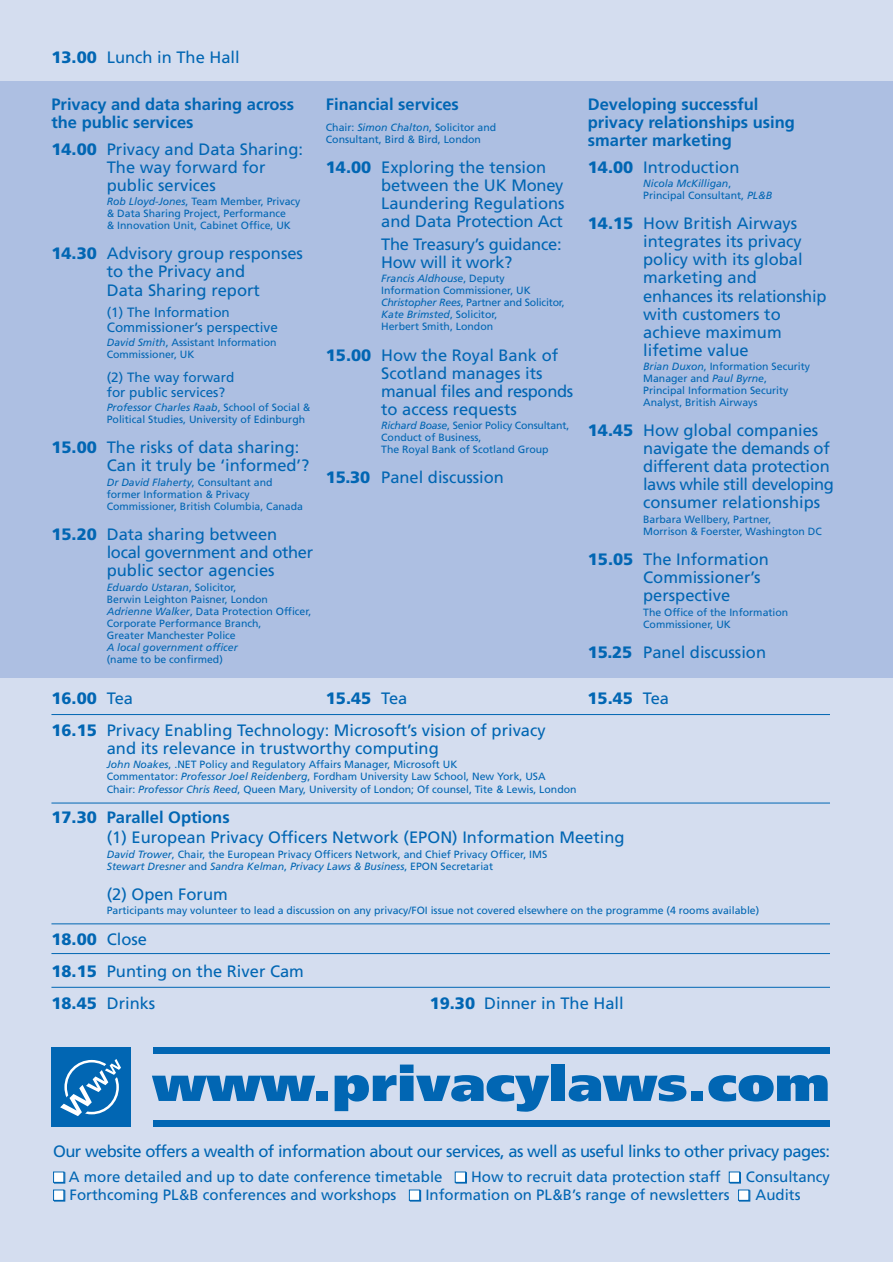
<style>
.page{position:relative;width:893px;height:1262px;background:#fff}
.page>*{position:absolute;margin:0;border:0;box-sizing:border-box;transform-origin:0 0}
.t1{font:900 48.45px "Frutiger";color:#0166b3;scale:1.12 1}
.t2{font:16.5px/18px "Frutiger";color:#0166b3}
.t3{font:700 16.5px/18px "Frutiger";color:#0166b3}
.t4{font:16.5px "Frutiger";letter-spacing:-.03em;color:#0166b3}
.t5{font:900 16.5px "Frutiger";color:#0166b3}
.t6{font:15px "Frutiger";color:#0166b3}
.t7{font:13.5px/15px "Frutiger";color:#0166b3}
.t8{font:10.5px/12px "Frutiger";color:#0166b3}
.t9{font:italic 10.5px "Frutiger";color:#0166b3}
.s1{font-weight:900}
.s2{font-style:italic}
.s3{font-weight:400}
.s4{font-weight:700}
</style>
<div class="page">
<div style="left:0;top:0;width:892px;height:1261px;background:#d4ddef"></div>
<div style="left:0;top:82px;width:892px;height:596px;background:#adbfe2"></div>
<hr style="left:51px;top:953px;width:779px;height:1px;background:#0166b3">
<hr style="left:51px;top:987px;width:779px;height:1px;background:#0166b3">
<hr style="left:51px;top:923px;width:779px;height:1px;background:#0166b3">
<hr style="left:51px;top:714px;width:779px;height:1px;background:#0166b3">
<hr style="left:51px;top:802px;width:779px;height:1px;background:#0166b3">
<div style="left:51px;top:1047px;width:80px;height:79px;background:#0166b3"></div>
<div style="left:153px;top:1120px;width:677px;height:6px;background:#0166b3"></div>
<div style="left:153px;top:1047px;width:677px;height:6px;background:#0166b3"></div>
<svg style="left:60px;top:1059px;width:61px;height:57px"></svg>
<h2 class="t2" style="left:51px;top:50px;width:190px"><span class="s1">13.00</span> Lunch in The Hall</h2>
<h2 class="t3" style="left:588px;top:97px;width:208px">Developing successful privacy relationships using smarter marketing</h2>
<h2 class="t2" style="left:588px;top:160px;width:153px"><span class="s1">14.00</span> Introduction</h2>
<p class="t8" style="left:643px;top:178px;width:130px"><span class="s2">Nicola McKilligan</span>,<br>Principal Consultant, <span class="s2">PL&amp;B</span></p>
<h2 class="t2" style="left:643px;top:216px;width:185px;text-indent:-55px"><span class="s1">14.15</span> How British Airways integrates its privacy policy with its global marketing and enhances its relationship with customers to achieve maximum lifetime value</h2>
<p class="t8" style="left:643px;top:361px;width:168px"><span class="s2">Brian Duxon</span>, Information Security<br>Manager and <span class="s2">Paul Byrne</span>,<br>Principal Information Security<br>Analyst, British Airways</p>
<h2 class="t2" style="left:643px;top:423px;width:192px;text-indent:-55px"><span class="s1">14.45</span> How global companies navigate the demands of different data protection laws while still developing consumer relationships</h2>
<p class="t8" style="left:643px;top:514px;width:180px">Barbara Wellbery, Partner,<br>Morrison &amp; Foerster, Washington DC</p>
<h2 class="t2" style="left:643px;top:552px;width:127px;text-indent:-55px"><span class="s1">15.05</span> The Information<br>Commissioner’s perspective</h2>
<p class="t8" style="left:643px;top:607px;width:147px">The Office of the Information<br>Commissioner, UK</p>
<h2 class="t2" style="left:588px;top:645px;width:180px"><span class="s1">15.25</span> Panel discussion</h2>
<h2 class="t3" style="left:51px;top:97px;width:244px">Privacy and data sharing across the public services</h2>
<h2 class="t2" style="left:107px;top:142px;width:198px;text-indent:-55px"><span class="s1">14.00</span> Privacy and Data Sharing:<br>The way forward for public services</h2>
<p class="t8" style="left:107px;top:196px;width:195px"><span class="s2">Rob Lloyd-Jones</span>, Team Member, Privacy &amp; Data Sharing Project, Performance<br>&amp; Innovation Unit, Cabinet Office, UK</p>
<h2 class="t2" style="left:107px;top:246px;width:198px;text-indent:-55px"><span class="s1">14.30</span> Advisory group responses to the Privacy and<br>Data Sharing report</h2>
<p class="t7" style="left:107px;top:306px;width:173px">(1) The Information<br>Commissioner’s perspective</p>
<p class="t8" style="left:107px;top:337px;width:171px"><span class="s2">David Smith</span>, Assistant Information<br>Commissioner, UK</p>
<p class="t7" style="left:107px;top:371px;width:129px">(2) The way forward for public services?</p>
<p class="t8" style="left:107px;top:402px;width:205px"><span class="s2">Professor Charles Raab</span>, School of Social &amp;<br>Political Studies, University of Edinburgh</p>
<h2 class="t2" style="left:107px;top:440px;width:204px;text-indent:-55px"><span class="s1">15.00</span> The risks of data sharing:<br>Can it truly be ‘informed’?</h2>
<p class="t8" style="left:107px;top:477px;width:198px"><span class="s2">Dr David Flaherty</span>, Consultant and former Information &amp; Privacy<br>Commissioner, British Columbia, Canada</p>
<h2 class="t2" style="left:107px;top:527px;width:208px;text-indent:-55px"><span class="s1">15.20</span> Data sharing between local government and other public sector agencies</h2>
<p class="t8" style="left:107px;top:582px;width:206px"><span class="s2">Eduardo Ustaran</span>, Solicitor,<br>Berwin Leighton Paisner, London <span class="s2">Adrienne Walker</span>, Data Protection Officer, Corporate Performance Branch,<br>Greater Manchester Police</p>
<p class="t9" style="left:107px;top:643px;width:133px">A local government officer</p>
<p class="t8" style="left:107px;top:654px;width:118px">(name to be confirmed)</p>
<h2 class="t5" style="left:51px;top:692px;width:83px">16.00 <span class="s3">Tea</span></h2>
<h2 class="t5" style="left:326px;top:692px;width:83px">15.45 <span class="s3">Tea</span></h2>
<h2 class="t5" style="left:587px;top:692px;width:83px">15.45 <span class="s3">Tea</span></h2>
<h2 class="t2" style="left:107px;top:723px;width:440px;text-indent:-55px"><span class="s1">16.15</span> Privacy Enabling Technology: Microsoft’s vision of privacy and its relevance in trustworthy computing</h2>
<p class="t8" style="left:107px;top:760px;width:471px"><span class="s2">John Noakes</span>, .NET Policy and Regulatory Affairs Manager, Microsoft UK<br>Commentator: <span class="s2">Professor Joel Reidenberg</span>, Fordham University Law School, New York, USA<br>Chair: <span class="s2">Professor Chris Reed</span>, Queen Mary, University of London; Of counsel, Tite &amp; Lewis, London</p>
<h2 class="t2" style="left:107px;top:809px;width:519px;line-height:20.1px;text-indent:-55px"><span class="s1">17.30</span> <span class="s4">Parallel Options<br></span>(1) European Privacy Officers Network (EPON) Information Meeting</h2>
<p class="t8" style="left:107px;top:849px;width:442px"><span class="s2">David Trower</span>, Chair, the European Privacy Officers Network, and Chief Privacy Officer, IMS<br><span class="s2">Stewart Dresner</span> and <span class="s2">Sandra Kelman</span>, <span class="s2">Privacy Laws &amp; Business</span>, EPON Secretariat</p>
<h2 class="t2" style="left:107px;top:887px;width:122px">(2) Open Forum</h2>
<p class="t8" style="left:107px;top:906px;width:654px">Participants may volunteer to lead a discussion on any privacy/FOI issue not covered elsewhere on the programme (4 rooms available)</p>
<h2 class="t2" style="left:51px;top:925px;width:254px;line-height:32.1px"><span class="s1">18.00</span> Close<br><span class="s1">18.15</span> Punting on the River Cam<br><span class="s1">18.45</span> Drinks</h2>
<h2 class="t3" style="left:326px;top:97px;width:134px">Financial services</h2>
<p class="t8" style="left:326px;top:122px;width:172px">Chair: <span class="s2">Simon Chalton</span>, Solicitor and<br>Consultant, Bird &amp; Bird, London</p>
<h2 class="t2" style="left:381px;top:160px;width:185px;text-indent:-55px"><span class="s1">14.00</span> Exploring the tension between the UK Money<br>Laundering Regulations and Data Protection Act</h2>
<h2 class="t2" style="left:381px;top:237px;width:182px">The Treasury’s guidance:<br>How will it work?</h2>
<p class="t8" style="left:381px;top:273px;width:185px"><span class="s2">Francis Aldhouse</span>, Deputy<br>Information Commissioner, UK<br><span class="s2">Christopher Rees</span>, Partner and Solicitor,<br><span class="s2">Kate Brimsted</span>, Solicitor,<br>Herbert Smith, London</p>
<h2 class="t2" style="left:381px;top:347px;width:193px;text-indent:-55px"><span class="s1">15.00</span> How the Royal Bank of<br>Scotland manages its manual files and responds to access requests</h2>
<p class="t8" style="left:381px;top:420px;width:189px"><span class="s2">Richard Boase</span>, Senior Policy Consultant,<br>Conduct of Business,<br>The Royal Bank of Scotland Group</p>
<h2 class="t2" style="left:326px;top:470px;width:180px"><span class="s1">15.30</span> Panel discussion</h2>
<h2 class="t2" style="left:429px;top:996px;width:195px"><span class="s1">19.30</span> Dinner in The Hall</h2>
<h1 class="t1" style="left:152px;top:1066px;width:606px">www.privacylaws.com</h1>
<h2 class="t4" style="left:53px;top:1145px;width:778px">Our website offers a wealth of information about our services, as well as useful links to other privacy pages:</h2>
<h3 class="t6" style="left:54px;top:1171px;width:777px">■ A more detailed and up to date conference timetable ■ How to recruit data protection staff ■ Consultancy</h3>
<h3 class="t6" style="left:54px;top:1189px;width:748px">■ Forthcoming PL&amp;B conferences and workshops ■ Information on PL&amp;B’s range of newsletters ■ Audits</h3>
</div>
